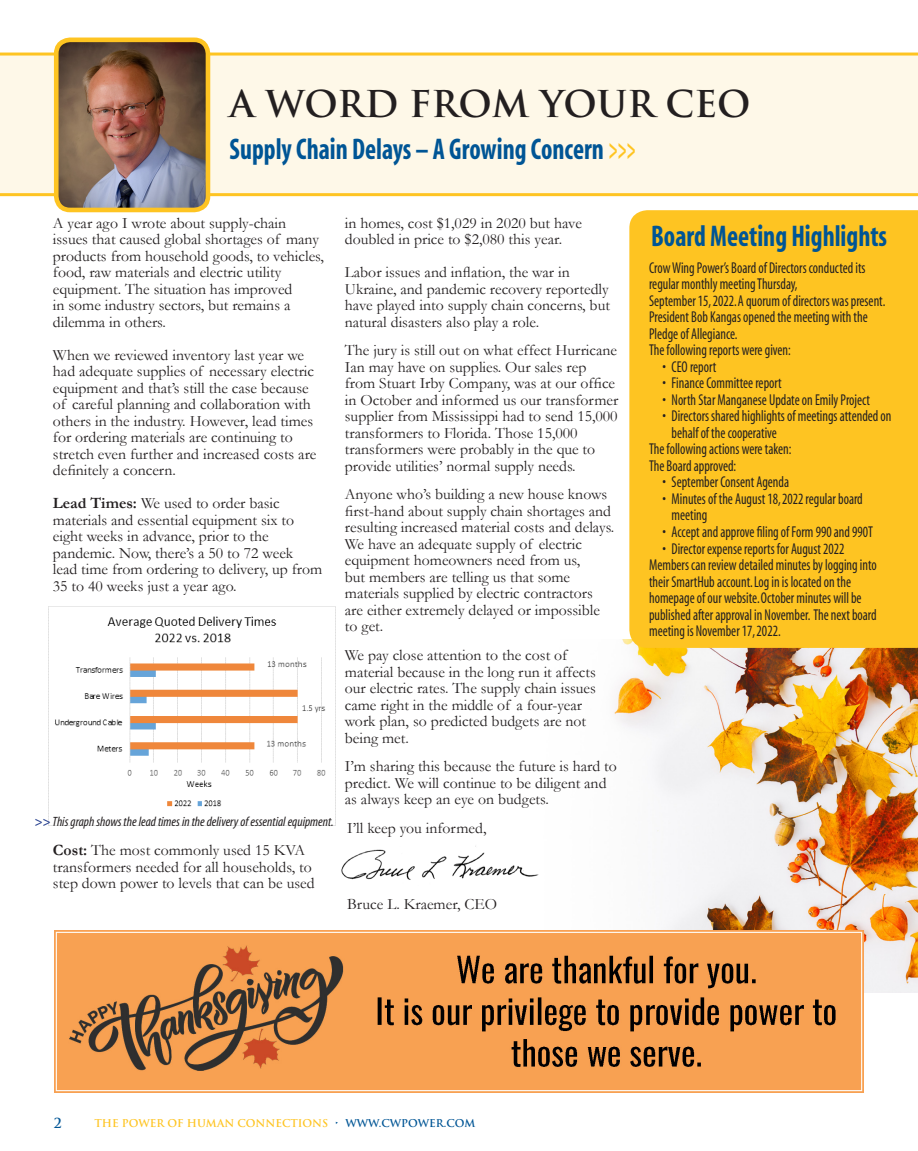
<style>
.page{position:relative;width:918px;height:1151px;background:#fff}
.page>*{position:absolute;margin:0;border:0;box-sizing:border-box;transform-origin:0 0}
.t1{font:700 36px "Trajan";color:#231f20}
.t2{font:700 condensed 30px "Myriad";color:#005595;scale:.88 1}
.t3{font:15.75px/16.5px "Garamond";color:#231f20}
.t4{font:condensed 15.75px/16.5px "Myriad";color:#231f20;scale:.88 1}
.t5{font:italic condensed 13.5px "Myriad";color:#231f20}
.t6{font:700 13.5px "Trajan";color:#005595}
.t7{font:700 10.5px "Trajan";color:#fec422}
.s1{color:#fec422}
.s2{font-weight:700}
.s3{font-weight:600;color:#253f8e}
.s4{color:#005595}
</style>
<div class="page">
<img style="left:614px;top:639px;width:304px;height:352px">
<div style="left:0;top:52px;width:918px;height:144px;background:#fef8e8"></div>
<img style="left:57px;top:40px;width:151px;height:169px">
<div style="left:54px;top:38px;width:156px;height:174px;border:5px solid #fec422;border-radius:14px"></div>
<img style="left:341px;top:846px;width:198px;height:34px">
<div style="left:629px;top:210px;width:289px;height:437px;background:#fec422"></div>
<img style="left:48px;top:606px;width:287px;height:219px">
<img style="left:54px;top:929px;width:810px;height:162px">
<p class="t1" style="left:230px;top:81px;width:523px">A WORD FROM YOUR CEO</p>
<p class="t2" style="left:230px;top:133px;width:463px">Supply Chain Delays – A Growing Concern <span class="s1">&gt;&gt;&gt;</span></p>
<p class="t3" style="left:53px;top:214px;width:273px">A year ago I wrote about supply-chain issues that caused global shortages of many products from household goods, to vehicles, food, raw materials and electric utility equipment. The situation has improved<br>in some industry sectors, but remains a dilemma in others.</p>
<p class="t3" style="left:53px;top:346px;width:265px">When we reviewed inventory last year we had adequate supplies of necessary electric equipment and that’s still the case because of careful planning and collaboration with others in the industry. However, lead times for ordering materials are continuing to stretch even further and increased costs are definitely a concern.</p>
<p class="t3" style="left:53px;top:495px;width:271px"><span class="s2">Lead Times:</span> We used to order basic materials and essential equipment six to eight weeks in advance, prior to the pandemic. Now, there’s a 50 to 72 week<br>lead time from ordering to delivery, up from 35 to 40 weeks just a year ago.</p>
<p class="t5" style="left:35px;top:814px;width:301px"><span class="s3">&gt;&gt;</span> This graph shows the lead times in the delivery of essential equipment.</p>
<p class="t3" style="left:53px;top:841px;width:263px"><span class="s2">Cost:</span> The most commonly used 15 KVA transformers needed for all households, to step down power to levels that can be used</p>
<p class="t3" style="left:345px;top:214px;width:239px">in homes, cost $1,029 in 2020 but have doubled in price to $2,080 this year.</p>
<p class="t3" style="left:345px;top:264px;width:267px">Labor issues and inflation, the war in Ukraine, and pandemic recovery reportedly have played into supply chain concerns, but natural disasters also play a role.</p>
<p class="t3" style="left:345px;top:342px;width:275px">The jury is still out on what effect Hurricane Ian may have on supplies. Our sales rep from Stuart Irby Company, was at our office in October and informed us our transformer supplier from Mississippi had to send 15,000 transformers to Florida. Those 15,000 transformers were probably in the que to provide utilities’ normal supply needs.</p>
<p class="t3" style="left:345px;top:486px;width:271px">Anyone who’s building a new house knows first-hand about supply chain shortages and resulting increased material costs and delays.<br>We have an adequate supply of electric equipment homeowners need from us,<br>but members are telling us that some materials supplied by electric contractors are either extremely delayed or impossible to get.</p>
<p class="t3" style="left:345px;top:646px;width:253px">We pay close attention to the cost of material because in the long run it affects our electric rates. The supply chain issues came right in the middle of a four-year work plan, so predicted budgets are not being met.</p>
<p class="t3" style="left:345px;top:757px;width:274px">I’m sharing this because the future is hard to predict. We will continue to be diligent and as always keep an eye on budgets.</p>
<p class="t3" style="left:347px;top:819px;width:141px">I’ll keep you informed,</p>
<p class="t3" style="left:347px;top:895px;width:152px">Bruce L. Kraemer, CEO</p>
<p class="t2" style="left:651px;top:220px;width:270px">Board Meeting Highlights</p>
<p class="t4" style="left:649px;top:260px;width:248px">Crow Wing Power’s Board of Directors conducted its regular monthly meeting Thursday,</p>
<p class="t4" style="left:649px;top:293px;width:270px">September 15, 2022. A quorum of directors was present.<br>President Bob Kangas opened the meeting with the<br>Pledge of Allegiance.</p>
<p class="t4" style="left:649px;top:342px;width:163px">The following reports were given:</p>
<p class="t4" style="left:663px;top:359px;width:63px">• CEO report</p>
<p class="t4" style="left:663px;top:375px;width:137px">• Finance Committee report</p>
<p class="t4" style="left:663px;top:392px;width:237px">• North Star Manganese Update on Emily Project</p>
<p class="t4" style="left:672px;top:408px;width:251px;text-indent:-9px">• Directors shared highlights of meetings attended on behalf of the cooperative</p>
<p class="t4" style="left:649px;top:441px;width:163px">The following actions were taken:</p>
<p class="t4" style="left:649px;top:458px;width:101px">The Board approved:</p>
<p class="t4" style="left:663px;top:474px;width:145px">• September Consent Agenda</p>
<p class="t4" style="left:672px;top:491px;width:219px;text-indent:-9px">• Minutes of the August 18,2022 regular board meeting</p>
<p class="t4" style="left:663px;top:524px;width:241px">• Accept and approve filing of Form 990 and 990T</p>
<p class="t4" style="left:663px;top:540px;width:208px">• Director expense reports for August 2022</p>
<p class="t4" style="left:649px;top:557px;width:260px">Members can review detailed minutes by logging into their SmartHub account. Log in is located on the homepage of our website.October minutes will be published after approval in November. The next board meeting is November 17,2022.</p>
<p class="t6" style="left:54px;top:1114px;width:9px">2</p>
<p class="t7" style="left:94px;top:1116px;width:382px">THE POWER OF HUMAN CONNECTIONS <span class="s4">• WWW.CWPOWER.COM</span></p>
</div>
